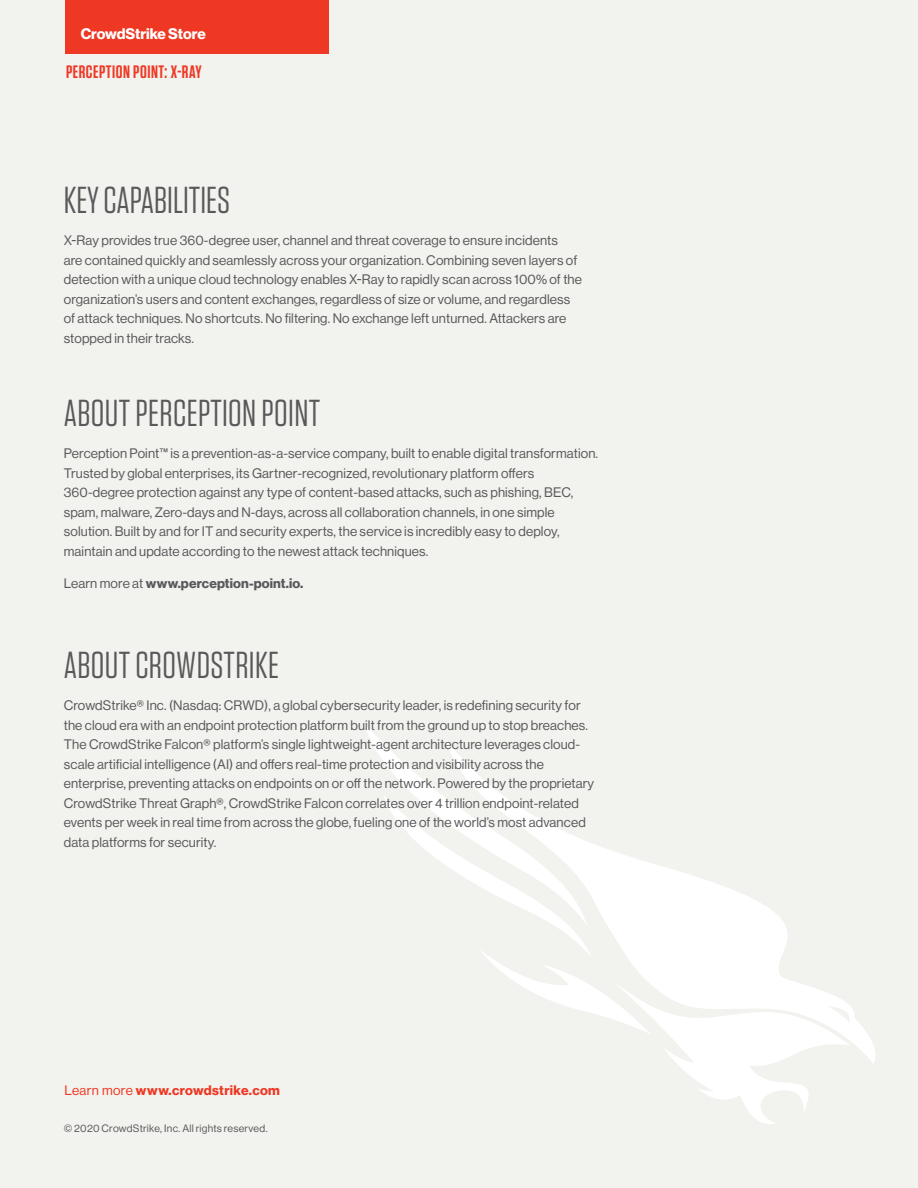
<style>
.page{position:relative;width:918px;height:1188px;background:#f2f2ee}
.page>*{position:absolute;margin:0;border:0;box-sizing:border-box;transform-origin:0 0}
.t1{font:37.5px "Tungsten";letter-spacing:.01em;color:#58595b}
.t2{font:600 18px "Tungsten";letter-spacing:.03em;color:#ee3824}
.t3{font:700 15px "Haas Grot Disp 75";letter-spacing:-.005em;color:#fff}
.t4{font:13.5px/19.5px "Haas Grot Disp 55 Roman";letter-spacing:.01em;color:#58595b}
.t5{font:700 13.5px "Haas Grot Disp 75";letter-spacing:.01em;color:#58595b}
.t6{font:700 13.5px "Haas Grot Disp 75";letter-spacing:.03em;color:#ee3824}
.t7{font:10.5px "Haas Grot Disp 55 Roman";letter-spacing:.025em;color:#58595b}
.s1{font-family:"Haas Grot Disp 55 Roman";font-weight:400}
</style>
<div class="page">
<div style="left:65px;top:0;width:263px;height:53px;background:#ee3824"></div>
<svg style="left:365px;top:725px;width:76px;height:70px"></svg>
<svg style="left:384px;top:795px;width:424px;height:329px"></svg>
<svg style="left:445px;top:741px;width:430px;height:323px"></svg>
<p class="t3" style="left:81px;top:25px;width:127px">CrowdStrike Store</p>
<h2 class="t2" style="left:66px;top:62px;width:137px">PERCEPTION POINT: X-RAY</h2>
<h1 class="t1" style="left:64px;top:181px;width:168px">KEY CAPABILITIES</h1>
<p class="t4" style="left:64px;top:231px;width:520px">X-Ray provides true 360-degree user, channel and threat coverage to ensure incidents<br>are contained quickly and seamlessly across your organization. Combining seven layers of detection with a unique cloud technology enables X-Ray to rapidly scan across 100% of the organization’s users and content exchanges, regardless of size or volume, and regardless of attack techniques. No shortcuts. No filtering. No exchange left unturned. Attackers are stopped in their tracks.</p>
<h1 class="t1" style="left:64px;top:394px;width:258px">ABOUT PERCEPTION POINT</h1>
<p class="t4" style="left:64px;top:444px;width:536px">Perception Point™ is a prevention-as-a-service company, built to enable digital transformation.<br>Trusted by global enterprises, its Gartner-recognized, revolutionary platform offers 360-degree protection against any type of content-based attacks, such as phishing, BEC, spam, malware, Zero-days and N-days, across all collaboration channels, in one simple solution. Built by and for IT and security experts, the service is incredibly easy to deploy, maintain and update according to the newest attack techniques.</p>
<p class="t5" style="left:64px;top:575px;width:241px"><span class="s1">Learn more at</span> www.perception-point.io.</p>
<h1 class="t1" style="left:64px;top:646px;width:217px">ABOUT CROWDSTRIKE</h1>
<p class="t4" style="left:64px;top:696px;width:532px">CrowdStrike® Inc. (Nasdaq: CRWD), a global cybersecurity leader, is redefining security for the cloud era with an endpoint protection platform built from the ground up to stop breaches.<br>The CrowdStrike Falcon® platform’s single lightweight-agent architecture leverages cloud&shy;scale artificial intelligence (AI) and offers real-time protection and visibility across the enterprise, preventing attacks on endpoints on or off the network. Powered by the proprietary CrowdStrike Threat Graph®, CrowdStrike Falcon correlates over 4 trillion endpoint-related events per week in real time from across the globe, fueling one of the world’s most advanced data platforms for security.</p>
<p class="t6" style="left:64px;top:1082px;width:217px"><span class="s1">Learn more</span> www.crowdstrike.com</p>
<p class="t7" style="left:64px;top:1122px;width:205px">© 2020 CrowdStrike, Inc. All rights reserved.</p>
</div>
